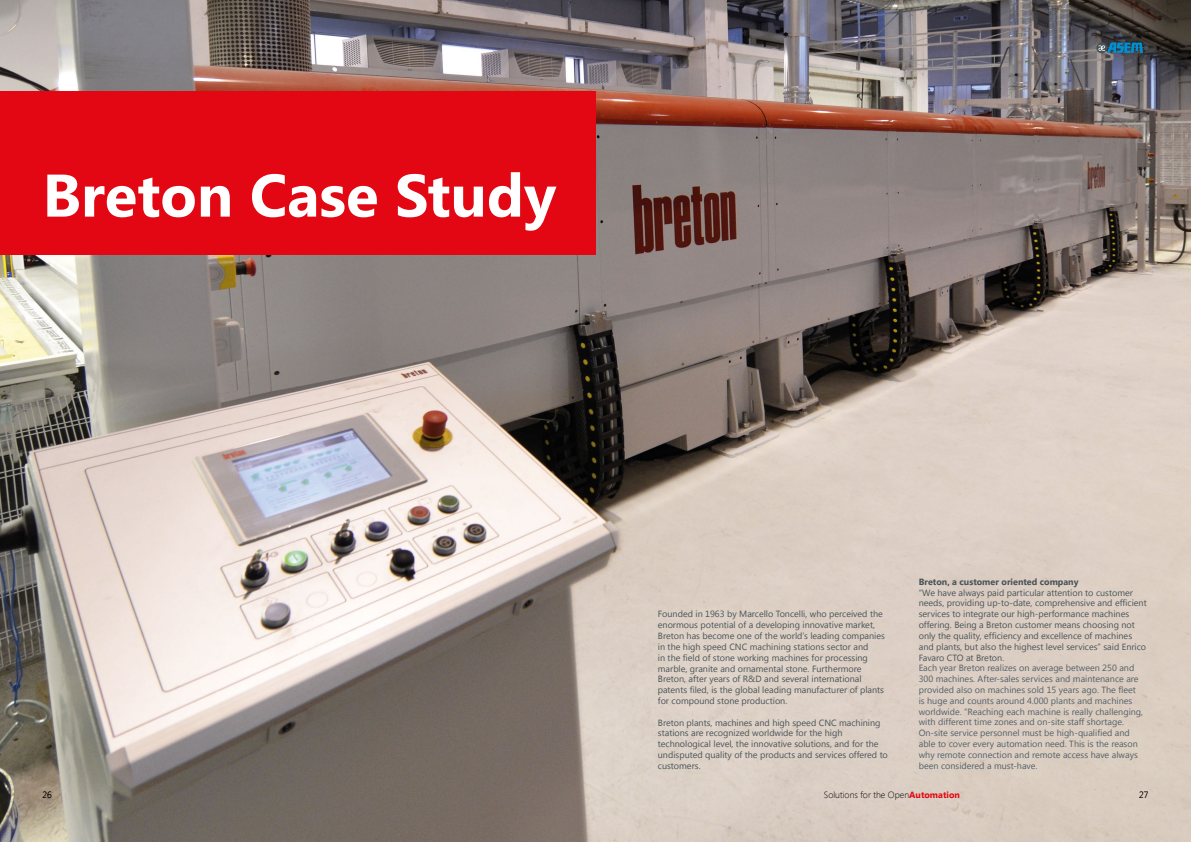
<style>
.page{position:relative;width:1191px;height:842px;background:#fff}
.page>*{position:absolute;margin:0;border:0;box-sizing:border-box;transform-origin:0 0}
.t1{font:700 60px "Segoe UI";color:#fff}
.t2{font:9px/10.8px "Segoe UI";color:#485358}
.t3{font:9px/10.8px "Segoe UI";color:#526068}
.t4{font:300 9px "Segoe UI";color:#000}
.t5{font:700 9px "Segoe UI";color:#485358}
.s1{font-weight:700;color:#e30613}
</style>
<div class="page">
<img style="left:0;top:0;width:1191px;height:842px">
<div style="left:0;top:91px;width:595px;height:164px;background:#e30613"></div>
<div style="left:1096px;top:43px;width:11px;height:10px;background:#485358;border-radius:50%"></div>
<svg style="left:1098px;top:42px;width:50px;height:11px"></svg>
<h1 class="t1" style="left:43px;top:153px;width:515px">Breton Case Study</h1>
<p class="t2" style="left:658px;top:608px;width:228px">Founded in 1963 by Marcello Toncelli, who perceived the enormous potential of a developing innovative market, Breton has become one of the world’s leading companies in the high speed CNC machining stations sector and<br>in the field of stone working machines for processing marble, granite and ornamental stone. Furthermore Breton, after years of R&amp;D and several international patents filed, is the global leading manufacturer of plants for compound stone production.</p>
<p class="t2" style="left:658px;top:716px;width:231px">Breton plants, machines and high speed CNC machining stations are recognized worldwide for the high technological level, the innovative solutions, and for the undisputed quality of the products and services offered to customers.</p>
<p class="t5" style="left:918px;top:575px;width:161px">Breton, a customer oriented company</p>
<p class="t2" style="left:918px;top:587px;width:229px">“We have always paid particular attention to customer needs, providing up-to-date, comprehensive and efficient services to integrate our high-performance machines offering. Being a Breton customer means choosing not only the quality, efficiency and excellence of machines and plants, but also the highest level services” said Enrico Favaro CTO at Breton.</p>
<p class="t3" style="left:918px;top:662px;width:226px">Each year Breton realizes on average between 250 and 300 machines. After-sales services and maintenance are provided also on machines sold 15 years ago. The fleet is huge and counts around 4.000 plants and machines worldwide. “Reaching each machine is really challenging, with different time zones and on-site staff shortage.<br>On-site service personnel must be high-qualified and able to cover every automation need. This is the reason why remote connection and remote access have always been considered a must-have.</p>
<p class="t4" style="left:43px;top:788px;width:11px">26</p>
<p class="t4" style="left:824px;top:788px;width:138px">Solutions for the Open<span class="s1">Automation</span></p>
<p class="t4" style="left:1139px;top:788px;width:11px">27</p>
</div>
